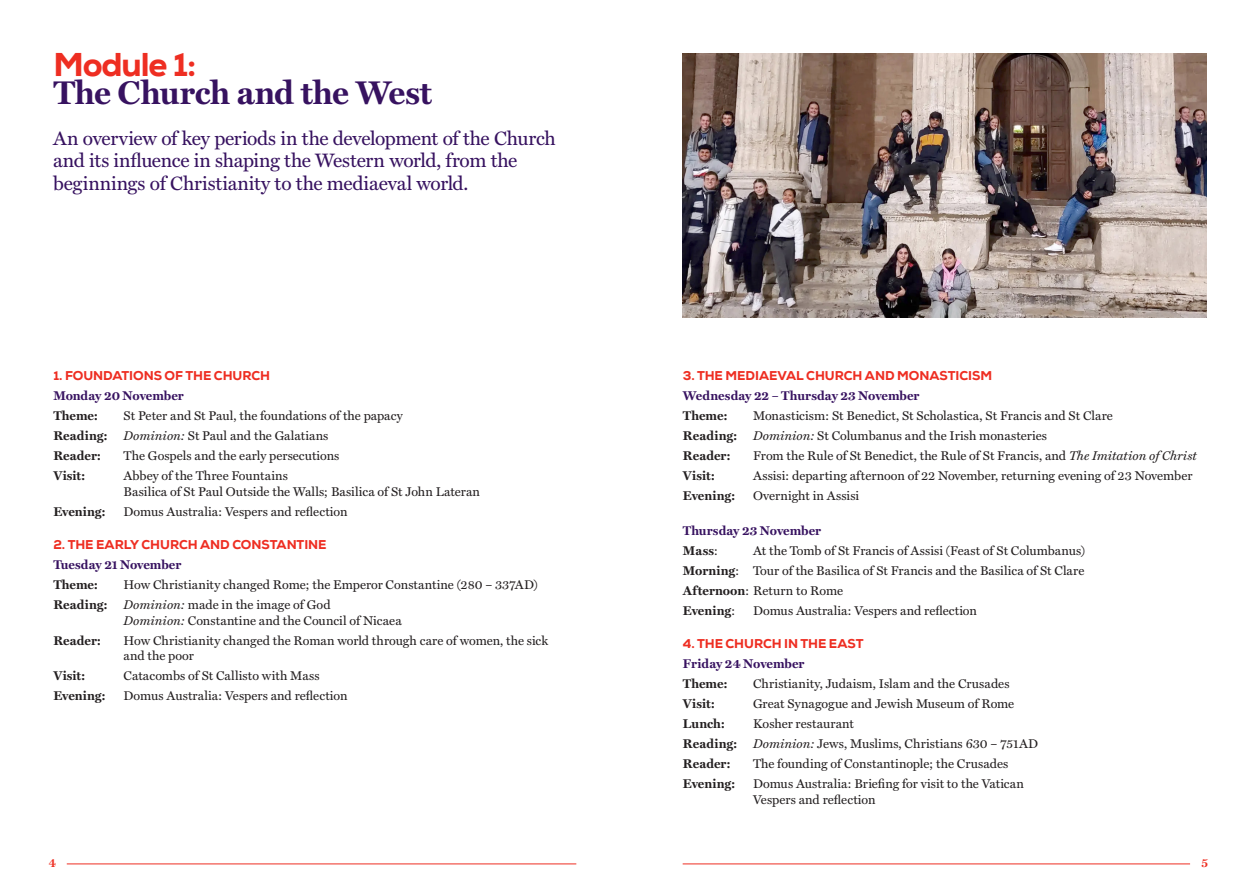
<style>
.page{position:relative;width:1259px;height:893px;background:#fff}
.page>*{position:absolute;margin:0;border:0;box-sizing:border-box;transform-origin:0 0}
.HEADING{font:700 33px/28px "Miller Text";letter-spacing:-.01em;color:#371260}
.LEAD_IN_TEXT{font:19.5px/22.5px "Miller Text";letter-spacing:-.01em;color:#371260}
.Main_Body{font:12.75px/15.8px "Miller Text";letter-spacing:.005em;color:#231f20}
.Main_Body-2{font:700 12.75px "Miller Text";letter-spacing:-.005em;color:#231f20}
.Subheadings{font:800 12.75px "Nexa";letter-spacing:-.005em;color:#ee2e22}
.Main_Body-3{font:700 12.75px "Miller Text";letter-spacing:-.005em;color:#371260}
.t1{font:700 11.25px "Miller Text";color:#ee2e22}
.s1{font-family:"Nexa";font-weight:800;color:#ee2e22}
.s2{font-weight:700}
.s3{font-style:italic}
.s4{font-weight:400}
</style>
<div class="page">
<img style="left:683px;top:53px;width:523px;height:264px">
<hr style="left:67px;top:863px;width:509px;height:1px;background:#ee2e22">
<hr style="left:682px;top:863px;width:508px;height:1px;background:#ee2e22">
<p class="HEADING" style="left:53px;top:49px;width:380px"><span class="s1">Module 1:<br></span>The Church and the West</p>
<p class="LEAD_IN_TEXT" style="left:53px;top:125px;width:504px">An overview of key periods in the development of the Church and its influence in shaping the Western world, from the beginnings of Christianity to the mediaeval world.</p>
<p class="Subheadings" style="left:53px;top:368px;width:218px">1. FOUNDATIONS OF THE CHURCH</p>
<p class="Main_Body-3" style="left:53px;top:386px;width:132px">Monday 20 November</p>
<p class="Main_Body-2" style="left:53px;top:406px;width:46px">Theme:</p>
<p class="Main_Body" style="left:124px;top:407px;width:281px">St Peter and St Paul, the foundations of the papacy</p>
<p class="Main_Body" style="left:53px;top:427px;width:277px"><span class="s2">Reading:</span> <span class="s3">Dominion:</span> St Paul and the Galatians</p>
<p class="Main_Body-2" style="left:53px;top:446px;width:49px">Reader:</p>
<p class="Main_Body" style="left:124px;top:447px;width:217px">The Gospels and the early persecutions</p>
<p class="Main_Body-2" style="left:53px;top:466px;width:34px">Visit:</p>
<p class="Main_Body" style="left:124px;top:467px;width:358px">Abbey of the Three Fountains<br>Basilica of St Paul Outside the Walls; Basilica of St John Lateran</p>
<p class="Main_Body-2" style="left:53px;top:501px;width:54px">Evening:</p>
<p class="Main_Body" style="left:124px;top:503px;width:225px">Domus Australia: Vespers and reflection</p>
<p class="Subheadings" style="left:53px;top:536px;width:275px">2. THE EARLY CHURCH AND CONSTANTINE</p>
<p class="Main_Body-3" style="left:53px;top:554px;width:129px">Tuesday 21 November</p>
<p class="Main_Body-2" style="left:53px;top:574px;width:46px">Theme:</p>
<p class="Main_Body" style="left:124px;top:576px;width:416px">How Christianity changed Rome; the Emperor Constantine (280 – 337AD)</p>
<p class="Main_Body" style="left:124px;top:596px;width:280px;text-indent:-70px"><span class="s2">Reading:</span> <span class="s3">Dominion:</span> made in the image of God<br><span class="s3">Dominion:</span> Constantine and the Council of Nicaea</p>
<p class="Main_Body-2" style="left:53px;top:630px;width:49px">Reader:</p>
<p class="Main_Body" style="left:124px;top:631px;width:426px">How Christianity changed the Roman world through care of women, the sick and the poor</p>
<p class="Main_Body-2" style="left:53px;top:666px;width:34px">Visit:</p>
<p class="Main_Body" style="left:124px;top:667px;width:197px">Catacombs of St Callisto with Mass</p>
<p class="Main_Body-2" style="left:53px;top:686px;width:54px">Evening:</p>
<p class="Main_Body" style="left:124px;top:687px;width:225px">Domus Australia: Vespers and reflection</p>
<p class="Subheadings" style="left:683px;top:368px;width:311px">3. THE MEDIAEVAL CHURCH AND MONASTICISM</p>
<p class="Main_Body-3" style="left:683px;top:386px;width:238px">Wednesday 22 – Thursday 23 November</p>
<p class="Main_Body-2" style="left:683px;top:406px;width:46px">Theme:</p>
<p class="Main_Body" style="left:753px;top:407px;width:361px">Monasticism: St Benedict, St Scholastica, St Francis and St Clare</p>
<p class="Main_Body" style="left:683px;top:427px;width:366px"><span class="s2">Reading:</span> <span class="s3">Dominion:</span> St Columbanus and the Irish monasteries</p>
<p class="Main_Body-2" style="left:683px;top:446px;width:49px">Reader:</p>
<p class="Main_Body" style="left:753px;top:447px;width:445px">From the Rule of St Benedict, the Rule of St Francis, and <span class="s3">The Imitation of Christ</span></p>
<p class="Main_Body-2" style="left:683px;top:466px;width:34px">Visit:</p>
<p class="Main_Body" style="left:753px;top:467px;width:441px">Assisi: departing afternoon of 22 November, returning evening of 23 November</p>
<p class="Main_Body-2" style="left:683px;top:486px;width:54px">Evening:</p>
<p class="Main_Body" style="left:753px;top:487px;width:108px">Overnight in Assisi</p>
<p class="Main_Body-3" style="left:683px;top:520px;width:140px">Thursday 23 November</p>
<p class="Main_Body-2" style="left:683px;top:540px;width:37px">Mass<span class="s4">:</span></p>
<p class="Main_Body" style="left:753px;top:542px;width:333px">At the Tomb of St Francis of Assisi (Feast of St Columbanus)</p>
<p class="Main_Body" style="left:683px;top:562px;width:403px"><span class="s2">Morning</span>: Tour of the Basilica of St Francis and the Basilica of St Clare</p>
<p class="Main_Body" style="left:683px;top:582px;width:162px"><span class="s2">Afternoon</span>: Return to Rome</p>
<p class="Main_Body-2" style="left:683px;top:600px;width:54px">Evening<span class="s4">:</span></p>
<p class="Main_Body" style="left:753px;top:602px;width:225px">Domus Australia: Vespers and reflection</p>
<p class="Subheadings" style="left:683px;top:635px;width:182px">4. THE CHURCH IN THE EAST</p>
<p class="Main_Body-3" style="left:683px;top:653px;width:123px">Friday 24 November</p>
<p class="Main_Body-2" style="left:683px;top:673px;width:46px">Theme:</p>
<p class="Main_Body" style="left:753px;top:675px;width:258px">Christianity, Judaism, Islam and the Crusades</p>
<p class="Main_Body-2" style="left:683px;top:693px;width:34px">Visit:</p>
<p class="Main_Body" style="left:753px;top:695px;width:263px">Great Synagogue and Jewish Museum of Rome</p>
<p class="Main_Body-2" style="left:683px;top:713px;width:44px">Lunch:</p>
<p class="Main_Body" style="left:753px;top:715px;width:102px">Kosher restaurant</p>
<p class="Main_Body" style="left:683px;top:735px;width:357px"><span class="s2">Reading:</span> <span class="s3">Dominion:</span> Jews, Muslims, Christians 630 – 751AD</p>
<p class="Main_Body-2" style="left:683px;top:753px;width:49px">Reader:</p>
<p class="Main_Body" style="left:753px;top:755px;width:257px">The founding of Constantinople; the Crusades</p>
<p class="Main_Body-2" style="left:683px;top:773px;width:54px">Evening:</p>
<p class="Main_Body" style="left:753px;top:775px;width:272px">Domus Australia: Briefing for visit to the Vatican<br>Vespers and reflection</p>
<p class="t1" style="left:49px;top:855px;width:9px">4</p>
<p class="t1" style="left:1201px;top:855px;width:8px">5</p>
</div>
